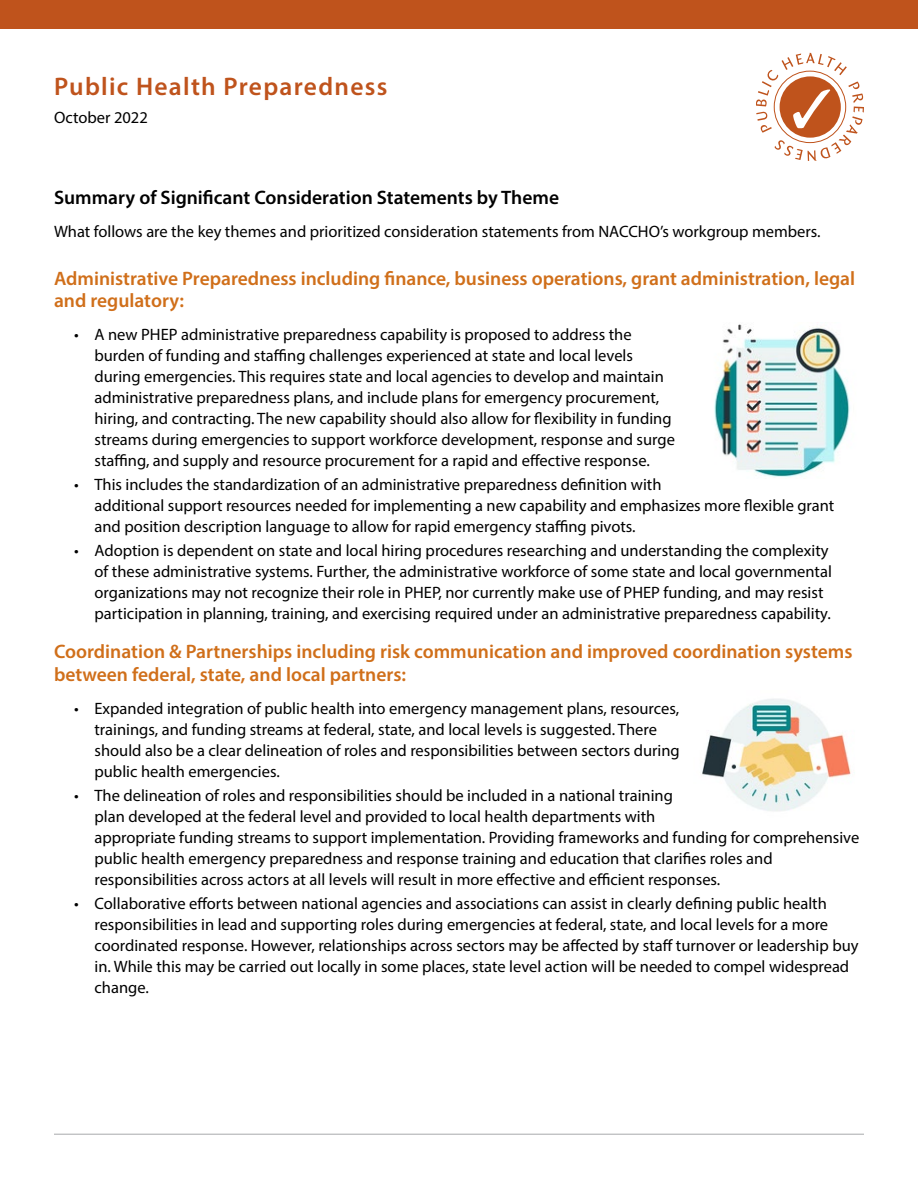
<style>
.page{position:relative;width:918px;height:1188px;background:#fff}
.page>*{position:absolute;margin:0;border:0;box-sizing:border-box;transform-origin:0 0}
.t1{font:600 25.5px "Myriad Pro";letter-spacing:.05em;color:#bf531c}
.Heading_of_bulleted{font:600 19.5px/22.5px "Myriad Pro";color:#d06f1a}
.Heading{font:600 19.5px "Myriad Pro";color:#000}
.leading_head{font:16.5px/21px "Myriad Pro";color:#000}
</style>
<div class="page">
<svg style="left:756px;top:53px;width:108px;height:108px"></svg>
<div style="left:0;top:0;width:918px;height:28px;background:#bf531c"></div>
<hr style="left:54px;top:1134px;width:810px;height:1px;background:#a7a9ac">
<img style="left:702px;top:699px;width:149px;height:112px">
<img style="left:714px;top:324px;width:136px;height:153px">
<p class="t1" style="left:54px;top:70px;width:335px">Public Health Preparedness</p>
<p class="leading_head" style="left:54px;top:107px;width:95px">October 2022</p>
<p class="Heading" style="left:54px;top:185px;width:507px">Summary of Significant Consideration Statements by Theme</p>
<p class="leading_head" style="left:54px;top:220px;width:768px">What follows are the key themes and prioritized consideration statements from NACCHO’s workgroup members.</p>
<p class="Heading_of_bulleted" style="left:54px;top:266px;width:803px">Administrative Preparedness including finance, business operations, grant administration, legal and regulatory:</p>
<p class="leading_head" style="left:94px;top:324px;width:582px;text-indent:-20px">• A new PHEP administrative preparedness capability is proposed to address the burden of funding and staffing challenges experienced at state and local levels during emergencies. This requires state and local agencies to develop and maintain administrative preparedness plans, and include plans for emergency procurement, hiring, and contracting. The new capability should also allow for flexibility in funding streams during emergencies to support workforce development, response and surge staffing, and supply and resource procurement for a rapid and effective response.</p>
<p class="leading_head" style="left:94px;top:474px;width:741px;text-indent:-20px">• This includes the standardization of an administrative preparedness definition with<br>additional support resources needed for implementing a new capability and emphasizes more flexible grant and position description language to allow for rapid emergency staffing pivots.</p>
<p class="leading_head" style="left:94px;top:540px;width:739px;text-indent:-20px">• Adoption is dependent on state and local hiring procedures researching and understanding the complexity of these administrative systems. Further, the administrative workforce of some state and local governmental organizations may not recognize their role in PHEP, nor currently make use of PHEP funding, and may resist participation in planning, training, and exercising required under an administrative preparedness capability.</p>
<p class="Heading_of_bulleted" style="left:54px;top:640px;width:800px">Coordination &amp; Partnerships including risk communication and improved coordination systems between federal, state, and local partners:</p>
<p class="leading_head" style="left:94px;top:697px;width:587px;text-indent:-20px">• Expanded integration of public health into emergency management plans, resources, trainings, and funding streams at federal, state, and local levels is suggested. There should also be a clear delineation of roles and responsibilities between sectors during public health emergencies.</p>
<p class="leading_head" style="left:94px;top:784px;width:766px;text-indent:-20px">• The delineation of roles and responsibilities should be included in a national training<br>plan developed at the federal level and provided to local health departments with<br>appropriate funding streams to support implementation. Providing frameworks and funding for comprehensive public health emergency preparedness and response training and education that clarifies roles and responsibilities across actors at all levels will result in more effective and efficient responses.</p>
<p class="leading_head" style="left:94px;top:892px;width:766px;text-indent:-20px">• Collaborative efforts between national agencies and associations can assist in clearly defining public health responsibilities in lead and supporting roles during emergencies at federal, state, and local levels for a more coordinated response. However, relationships across sectors may be affected by staff turnover or leadership buy in. While this may be carried out locally in some places, state level action will be needed to compel widespread change.</p>
</div>
